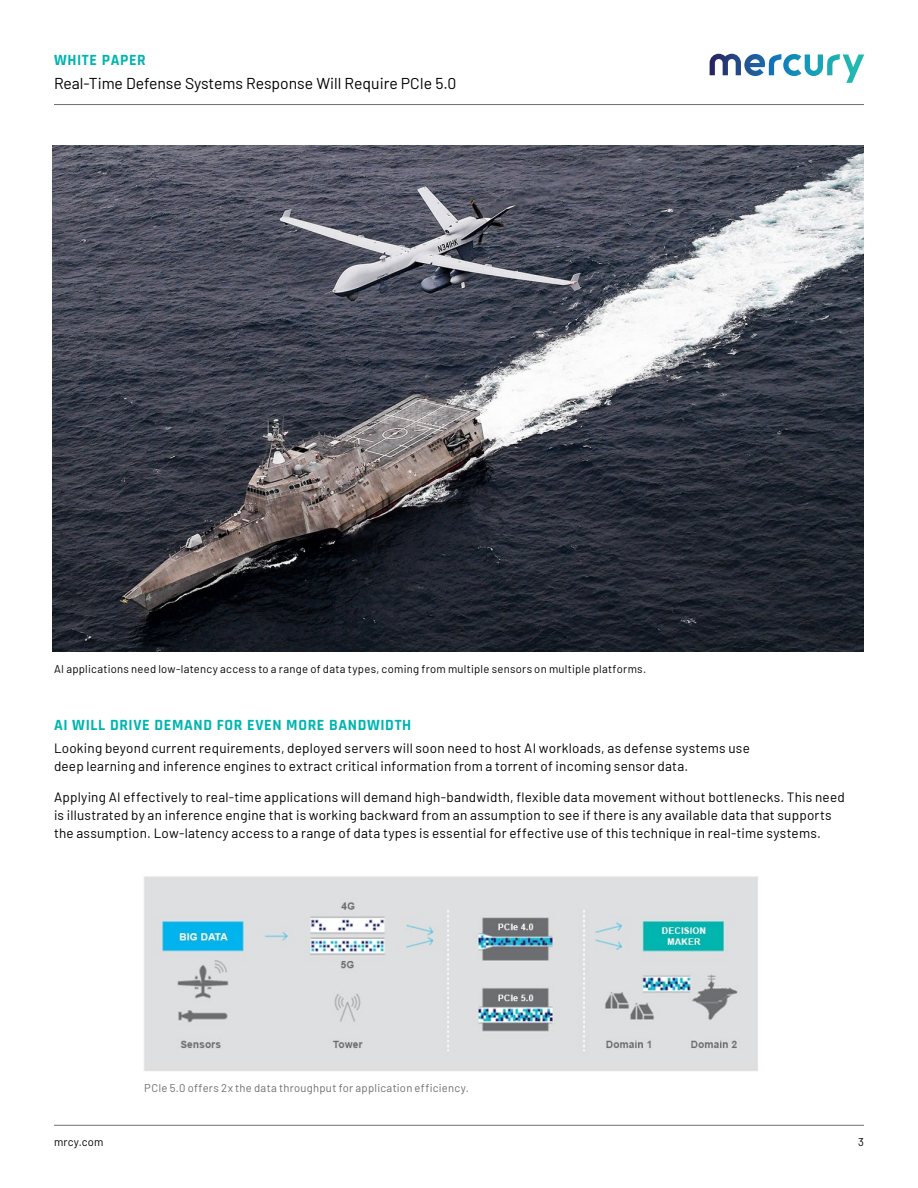
<style>
.page{position:relative;width:918px;height:1188px;background:#fff}
.page>*{position:absolute;margin:0;border:0;box-sizing:border-box;transform-origin:0 0}
.t1{font:15.75px "Barlow";color:#000}
.t2{font:700 15.75px "Rajdhani";letter-spacing:.04em;color:#00b5af}
.t3{font:13.5px/18px "Barlow";letter-spacing:.015em;color:#000}
.t4{font:11.25px "Barlow";letter-spacing:.025em;color:#000}
.t5{font:11.25px "Barlow";letter-spacing:.025em;color:#6d6e71}
</style>
<div class="page">
<hr style="left:54px;top:1125px;width:810px;height:1px;background:#6d6e71">
<hr style="left:54px;top:104px;width:810px;height:1px;background:#6d6e71">
<svg style="left:710px;top:54px;width:154px;height:29px"></svg>
<img style="left:144px;top:876px;width:614px;height:195px">
<img style="left:53px;top:146px;width:811px;height:505px">
<p class="t2" style="left:54px;top:51px;width:93px">WHITE PAPER</p>
<p class="t1" style="left:54px;top:72px;width:404px">Real-Time Defense Systems Response Will Require PCIe 5.0</p>
<p class="t4" style="left:54px;top:661px;width:594px">AI applications need low-latency access to a range of data types, coming from multiple sensors on multiple platforms.</p>
<p class="t2" style="left:54px;top:715px;width:359px">AI WILL DRIVE DEMAND FOR EVEN MORE BANDWIDTH</p>
<p class="t3" style="left:54px;top:738px;width:697px">Looking beyond current requirements, deployed servers will soon need to host AI workloads, as defense systems use deep learning and inference engines to extract critical information from a torrent of incoming sensor data.</p>
<p class="t3" style="left:54px;top:788px;width:792px">Applying AI effectively to real-time applications will demand high-bandwidth, flexible data movement without bottlenecks. This need is illustrated by an inference engine that is working backward from an assumption to see if there is any available data that supports the assumption. Low-latency access to a range of data types is essential for effective use of this technique in real-time systems.</p>
<p class="t5" style="left:144px;top:1079px;width:326px">PCIe 5.0 offers 2x the data throughput for application efficiency.</p>
<p class="t4" style="left:54px;top:1134px;width:51px">mrcy.com</p>
<p class="t4" style="left:858px;top:1134px;width:7px">3</p>
</div>
